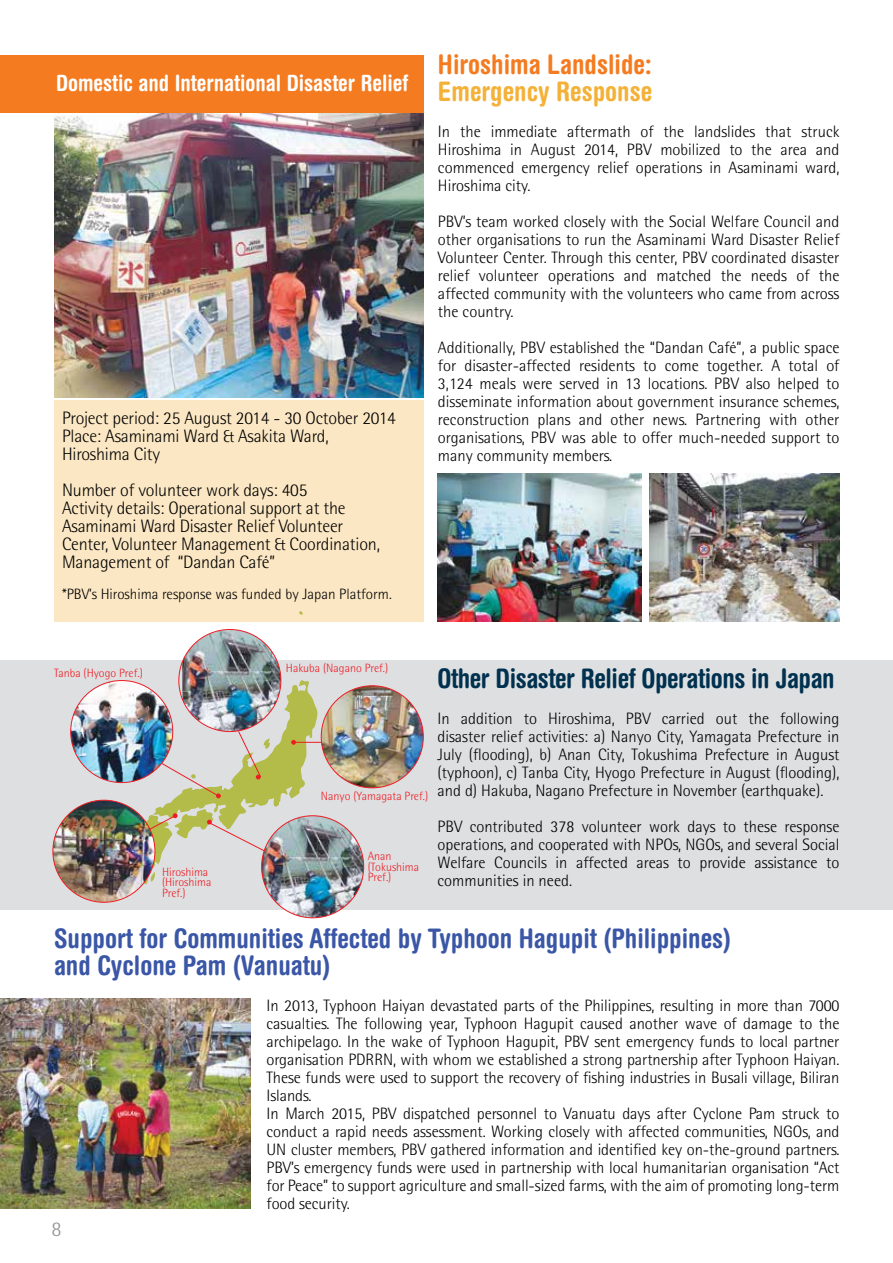
<style>
.page{position:relative;width:893px;height:1263px;background:#fff}
.page>*{position:absolute;margin:0;border:0;box-sizing:border-box;transform-origin:0 0}
.t1{font:700 condensed 27px/27px "Helvetica Rounded";color:#3a56a6}
.t2{font:700 condensed 27px "Helvetica Rounded";letter-spacing:-.015em;color:#00314f}
.t3{font:700 condensed 27px "Helvetica Rounded";color:#f47b20}
.t4{font:700 condensed 27px "Helvetica Rounded";color:#f4b138}
.t5{font:700 condensed 22.5px "Helvetica Rounded";color:#fff}
.t6{font:300 21px "Rotis Semi Sans";color:#939598}
.t7{font:300 18px/18px "Rotis Semi Sans";letter-spacing:-.01em;color:#000}
.t8{font:300 16.5px/18px "Rotis Semi Sans";letter-spacing:-.005em;color:#000;text-align:justify}
.t9{font:300 15px "Rotis Semi Sans";color:#000}
.t10{font:300 12px/10.5px "Rotis Semi Sans";color:#ed1d24}
</style>
<div class="page">
<div style="left:0;top:660px;width:893px;height:250px;background:#dedfe1"></div>
<img style="left:55px;top:112px;width:368px;height:286px">
<img style="left:437px;top:474px;width:205px;height:148px">
<img style="left:650px;top:474px;width:189px;height:148px">
<div style="left:0;top:55px;width:423px;height:57px;background:#f47b20"></div>
<div style="left:54px;top:401px;width:369px;height:221px;background:#fbe7c3"></div>
<img style="left:0;top:998px;width:251px;height:211px">
<svg style="left:134px;top:681px;width:187px;height:203px"></svg>
<img style="left:321px;top:686px;width:102px;height:102px;border-radius:51px">
<img style="left:182px;top:629px;width:99px;height:102px">
<img style="left:71px;top:680px;width:102px;height:102px;border-radius:51px">
<img style="left:53px;top:800px;width:102px;height:102px;border-radius:51px">
<img style="left:262px;top:816px;width:102px;height:102px;border-radius:51px">
<h2 class="t5" style="left:56px;top:69px;width:354px">Domestic and International Disaster Relief</h2>
<p class="t7" style="left:62px;top:408px;width:335px">Project period: 25 August 2014 - 30 October 2014<br>Place: Asaminami Ward &amp; Asakita Ward,<br>Hiroshima City</p>
<p class="t7" style="left:62px;top:480px;width:319px">Number of volunteer work days: 405<br>Activity details: Operational support at the Asaminami Ward Disaster Relief Volunteer Center, Volunteer Management &amp; Coordination, Management of “Dandan Café”</p>
<p class="t9" style="left:62px;top:585px;width:331px">*PBV’s Hiroshima response was funded by Japan Platform.</p>
<h1 class="t3" style="left:438px;top:48px;width:215px">Hiroshima Landslide:</h1>
<h1 class="t4" style="left:438px;top:75px;width:216px">Emergency Response</h1>
<p class="t8" style="left:438px;top:122px;width:403px">In the immediate aftermath of the landslides that struck Hiroshima in August 2014, PBV mobilized to the area and commenced emergency relief operations in Asaminami ward, Hiroshima city.</p>
<p class="t8" style="left:438px;top:212px;width:403px">PBV’s team worked closely with the Social Welfare Council and other organisations to run the Asaminami Ward Disaster Relief Volunteer Center. Through this center, PBV coordinated disaster relief volunteer operations and matched the needs of the affected community with the volunteers who came from across the country.</p>
<p class="t8" style="left:438px;top:338px;width:403px">Additionally, PBV established the “Dandan Café”, a public space for disaster-affected residents to come together. A total of 3,124 meals were served in 13 locations. PBV also helped to disseminate information about government insurance schemes, reconstruction plans and other news. Partnering with other organisations, PBV was able to offer much-needed support to many community members.</p>
<p class="t10" style="left:54px;top:668px;width:90px">Tanba (Hyogo Pref.)</p>
<p class="t10" style="left:162px;top:867px;width:51px">Hiroshima (Hiroshima<br>Pref.)</p>
<p class="t10" style="left:286px;top:662px;width:104px">Hakuba (Nagano Pref.)</p>
<p class="t10" style="left:321px;top:791px;width:109px">Nanyo (Yamagata Pref.)</p>
<p class="t10" style="left:368px;top:851px;width:53px">Anan (Tokushima<br>Pref.)</p>
<h1 class="t2" style="left:437px;top:662px;width:399px">Other Disaster Relief Operations in Japan</h1>
<p class="t8" style="left:437px;top:710px;width:404px">In addition to Hiroshima, PBV carried out the following disaster relief activities: a) Nanyo City, Yamagata Prefecture in July (flooding), b) Anan City, Tokushima Prefecture in August (typhoon), c) Tanba City, Hyogo Prefecture in August (flooding), and d) Hakuba, Nagano Prefecture in November (earthquake).</p>
<p class="t8" style="left:437px;top:818px;width:404px">PBV contributed 378 volunteer work days to these response operations, and cooperated with NPOs, NGOs, and several Social Welfare Councils in affected areas to provide assistance to communities in need.</p>
<h1 class="t1" style="left:54px;top:925px;width:679px">Support for Communities Affected by Typhoon Hagupit (Philippines) and Cyclone Pam (Vanuatu)</h1>
<p class="t8" style="left:267px;top:997px;width:574px;text-align:left">In 2013, Typhoon Haiyan devastated parts of the Philippines, resulting in more than 7000 casualties. The following year, Typhoon Hagupit caused another wave of damage to the archipelago. In the wake of Typhoon Hagupit, PBV sent emergency funds to local partner organisation PDRRN, with whom we established a strong partnership after Typhoon Haiyan.<br>These funds were used to support the recovery of fishing industries in Busali village, Biliran Islands.<br>In March 2015, PBV dispatched personnel to Vanuatu days after Cyclone Pam struck to conduct a rapid needs assessment. Working closely with affected communities, NGOs, and UN cluster members, PBV gathered information and identified key on-the-ground partners.<br>PBV’s emergency funds were used in partnership with local humanitarian organisation “Act for Peace” to support agriculture and small-sized farms, with the aim of promoting long-term food security.</p>
<p class="t6" style="left:51px;top:1216px;width:12px">8</p>
</div>
